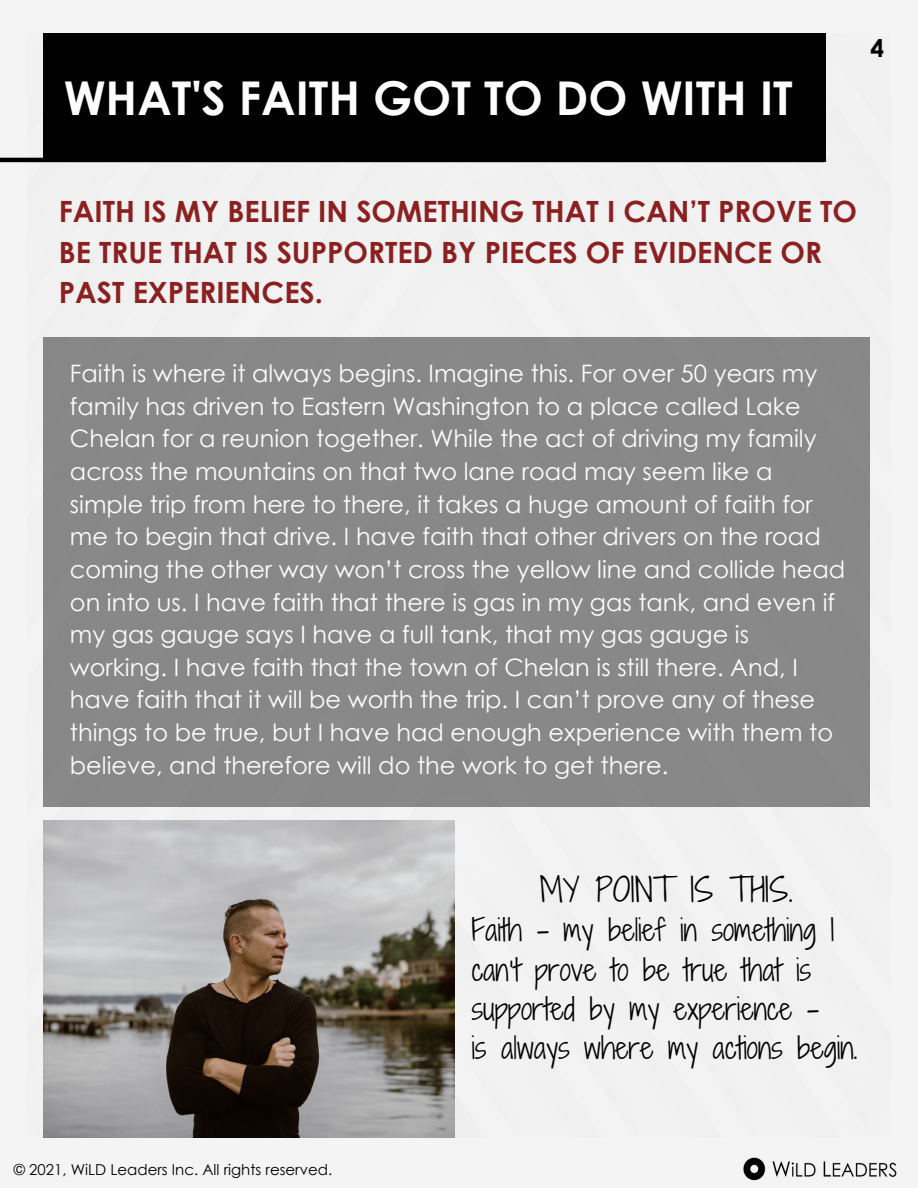
<style>
.page{position:relative;width:918px;height:1188px;background:#f4f4f4}
.page>*{position:absolute;margin:0;border:0;box-sizing:border-box;transform-origin:0 0}
.t1{font:700 46.65px "Century Gothic";color:#fdfdfd}
.t2{font:31.95px "Shadows Into Light Two";color:#000}
.t3{font:700 29.25px/40.5px "Century Gothic";color:#8c2020}
.t4{font:28.95px/39.3px "Shadows Into Light Two";color:#000}
.t5{font:700 24.45px "Century Gothic";color:#000}
.t6{font:24px/32.7px "Century Gothic";color:#fdfdfd}
.t7{font:15px "Century Gothic";color:#000}
</style>
<div class="page">
<hr style="left:0;top:158px;width:824px;height:4px;background:#000">
<div style="left:43px;top:34px;width:783px;height:128px;background:#000"></div>
<div style="left:43px;top:337px;width:827px;height:470px;background:#888"></div>
<img style="left:43px;top:821px;width:412px;height:317px">
<img style="left:743px;top:1157px;width:154px;height:24px">
<h1 class="t1" style="left:64px;top:68px;width:730px">WHAT'S FAITH GOT TO DO WITH IT</h1>
<p class="t5" style="left:871px;top:33px;width:15px">4</p>
<p class="t3" style="left:59px;top:191px;width:800px">FAITH IS MY BELIEF IN SOMETHING THAT I CAN’T PROVE TO<br>BE TRUE THAT IS SUPPORTED BY PIECES OF EVIDENCE OR<br>PAST EXPERIENCES.</p>
<p class="t6" style="left:70px;top:356px;width:777px">Faith is where it always begins. Imagine this. For over 50 years my family has driven to Eastern Washington to a place called Lake Chelan for a reunion together. While the act of driving my family across the mountains on that two lane road may seem like a simple trip from here to there, it takes a huge amount of faith for me to begin that drive. I have faith that other drivers on the road coming the other way won’t cross the yellow line and collide head on into us. I have faith that there is gas in my gas tank, and even if my gas gauge says I have a full tank, that my gas gauge is working. I have faith that the town of Chelan is still there. And, I have faith that it will be worth the trip. I can’t prove any of these things to be true, but I have had enough experience with them to believe, and therefore will do the work to get there.</p>
<p class="t7" style="left:14px;top:1160px;width:320px">© 2021, WiLD Leaders Inc. All rights reserved.</p>
<h2 class="t2" style="left:540px;top:866px;width:254px">MY POINT IS THIS.</h2>
<p class="t4" style="left:471px;top:910px;width:388px">Faith - my belief in something I can’t prove to be true that is supported by my experience -<br>is always where my actions begin.</p>
</div>
